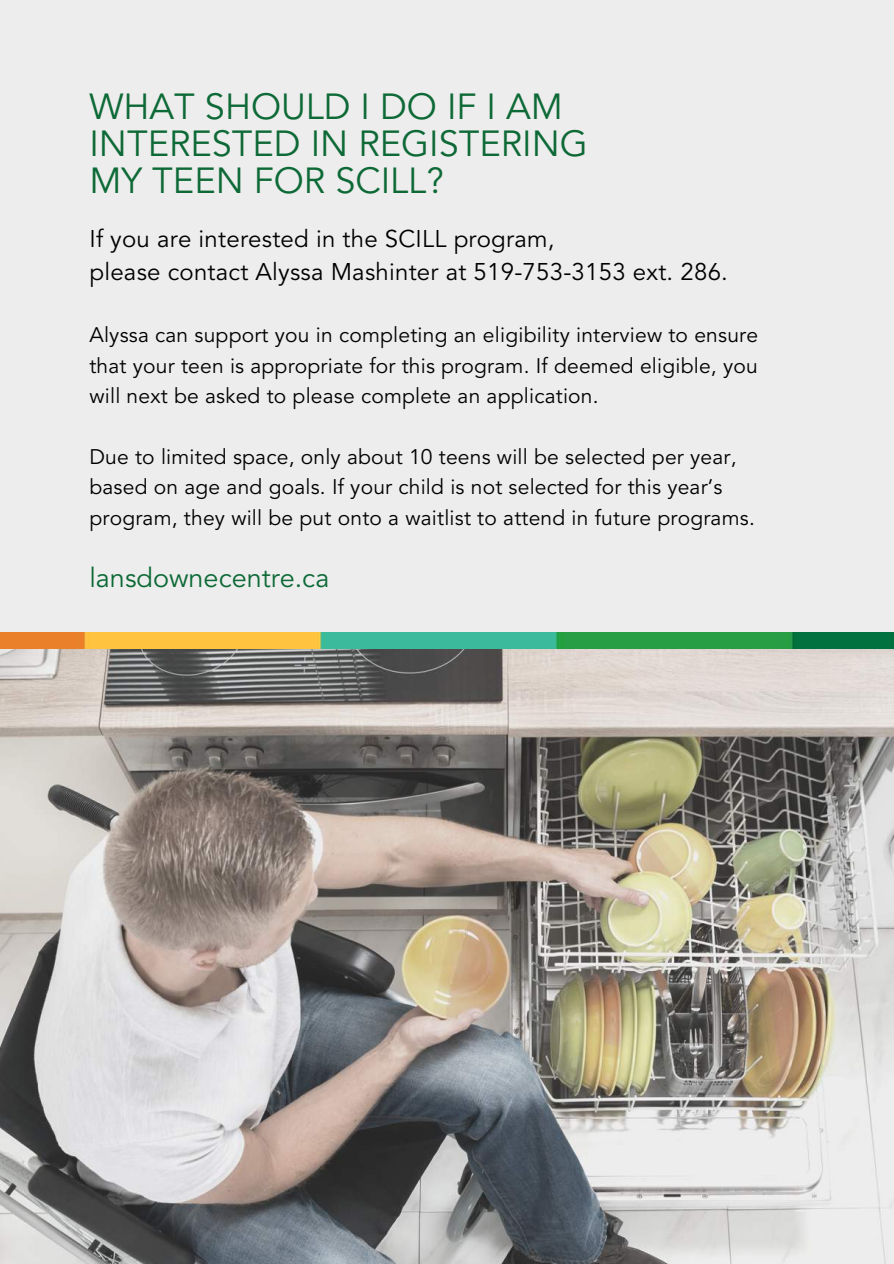
<style>
.page{position:relative;width:894px;height:1264px;background:#fff}
.page>*{position:absolute;margin:0;border:0;box-sizing:border-box;transform-origin:0 0}
.t1{font:36px/37.2px "Avenir LT Std";color:#0d6936}
.t2{font:27px "Avenir LT Std";color:#0d6936}
.t3{font:24px/33.8px "Avenir LT Std";letter-spacing:.01em;color:#000}
.t4{font:21px/30.5px "Avenir LT Std";letter-spacing:.01em;color:#000;text-align:justify}
</style>
<div class="page">
<div style="left:0;top:0;width:893px;height:1263px;background:#ededed"></div>
<img style="left:0;top:648px;width:893px;height:615px">
<img style="left:0;top:632px;width:893px;height:16px">
<h1 class="t1" style="left:89px;top:91px;width:499px">WHAT SHOULD I DO IF I AM<br>INTERESTED IN REGISTERING<br>MY TEEN FOR SCILL?</h1>
<p class="t3" style="left:89px;top:223px;width:639px">If you are interested in the SCILL program,<br>please contact Alyssa Mashinter at 519-753-3153 ext. 286.</p>
<p class="t4" style="left:89px;top:322px;width:670px">Alyssa can support you in completing an eligibility interview to ensure that your teen is appropriate for this program. If deemed eligible, you will next be asked to please complete an application.</p>
<p class="t4" style="left:89px;top:443px;width:666px;text-align:left">Due to limited space, only about 10 teens will be selected per year, based on age and goals. If your child is not selected for this year’s program, they will be put onto a waitlist to attend in future programs.</p>
<p class="t2" style="left:89px;top:566px;width:241px">lansdownecentre.ca</p>
</div>
